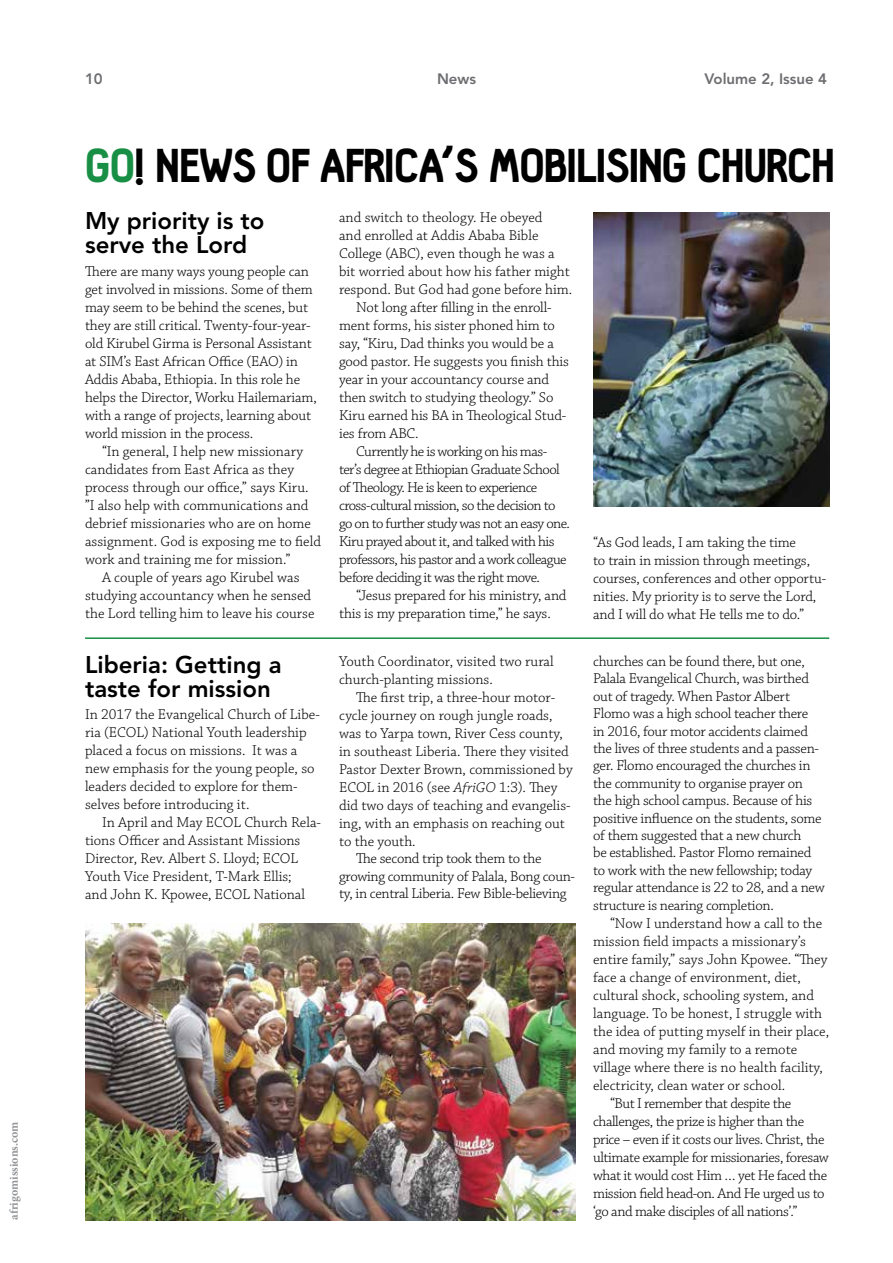
<style>
.page{position:relative;width:893px;height:1263px;background:#fff}
.page>*{position:absolute;margin:0;border:0;box-sizing:border-box;transform-origin:0 0}
.t1{font:900 46.5px "Hallosans";letter-spacing:-.03em;color:#000}
.t2{font:800 24px/24px "Avenir";color:#000}
.t3{font:300 15px/18px "Chaparral Pro";letter-spacing:-.01em;color:#000}
.t4{font:300 15px "Chaparral Pro";letter-spacing:-.04em;color:#000}
.t5{font:300 15px "Chaparral Pro";letter-spacing:-.03em;color:#000}
.t6{font:800 15px "Avenir";color:#6d6e71}
.t7{font:700 12px "Minion Pro";color:#939598}
.s1{color:#188f45}
.s2{font-style:italic}
</style>
<div class="page">
<img style="left:85px;top:924px;width:490px;height:296px">
<img style="left:593px;top:213px;width:236px;height:293px">
<hr style="left:85px;top:637px;width:744px;height:2px;background:#188f45">
<p class="t7" style="left:6px;top:1220px;width:100px;rotate:-90deg">afrigomissions.com</p>
<p class="t6" style="left:85px;top:70px;width:19px">10</p>
<p class="t6" style="left:437px;top:70px;width:41px">News</p>
<p class="t6" style="left:704px;top:70px;width:124px">Volume 2, Issue 4</p>
<h1 class="t1" style="left:85px;top:140px;width:280px"><span class="s1">GO</span>! NEWS OF AFRICA</h1>
<h1 class="t1" style="left:443px;top:140px;width:65px">’S MOBILI</h1>
<h1 class="t1" style="left:605px;top:140px;width:231px">SING CHURCH</h1>
<h2 class="t2" style="left:85px;top:209px;width:181px">My priority is to serve the Lord</h2>
<p class="t3" style="left:85px;top:263px;width:233px">There are many ways young people can get involved in missions. Some of them may seem to be behind the scenes, but they are still critical. Twenty-four-year&shy;old Kirubel Girma is Personal Assistant at SIM’s East African Office (EAO) in Addis Ababa, Ethiopia. In this role he helps the Director, Worku Hailemariam, with a range of projects, learning about world mission in the process.</p>
<p class="t3" style="left:85px;top:443px;width:237px;text-indent:17px">“In general, I help new missionary candidates from East Africa as they process through our office,” says Kiru. ”I also help with communications and debrief missionaries who are on home assignment. God is exposing me to field work and training me for mission.”</p>
<p class="t3" style="left:85px;top:569px;width:231px;text-align:center">A couple of years ago Kirubel was studying accountancy when he sensed the Lord telling him to leave his course</p>
<h2 class="t2" style="left:85px;top:653px;width:198px">Liberia: Getting a taste for mission</h2>
<p class="t3" style="left:85px;top:705px;width:236px">In 2017 the Evangelical Church of Libe&shy;ria (ECOL) National Youth leadership placed a focus on missions. It was a new emphasis for the young people, so leaders decided to explore for them&shy;selves before introducing it.</p>
<p class="t3" style="left:85px;top:813px;width:238px;text-indent:17px">In April and May ECOL Church Rela&shy;tions Officer and Assistant Missions Director, Rev. Albert S. Lloyd; ECOL Youth Vice President, T-Mark Ellis;<br>and John K. Kpowee, ECOL National</p>
<p class="t3" style="left:339px;top:209px;width:205px">and switch to theology. He obeyed</p>
<p class="t3" style="left:339px;top:227px;width:201px">and enrolled at Addis Ababa Bible</p>
<p class="t3" style="left:339px;top:245px;width:217px">College (ABC), even though he was a</p>
<p class="t3" style="left:339px;top:263px;width:232px">bit worried about how his father might</p>
<p class="t3" style="left:339px;top:281px;width:235px">respond. But God had gone before him.</p>
<p class="t3" style="left:356px;top:299px;width:197px">Not long after filling in the enroll-</p>
<p class="t3" style="left:339px;top:317px;width:217px">ment forms, his sister phoned him to</p>
<p class="t3" style="left:339px;top:335px;width:216px">say, “Kiru, Dad thinks you would be a</p>
<p class="t3" style="left:339px;top:353px;width:231px">good pastor. He suggests you finish this</p>
<p class="t3" style="left:339px;top:371px;width:211px">year in your accountancy course and</p>
<p class="t3" style="left:339px;top:389px;width:216px">then switch to studying theology.” So</p>
<p class="t3" style="left:339px;top:407px;width:229px">Kiru earned his BA in Theological Stud-</p>
<p class="t3" style="left:339px;top:425px;width:81px">ies from ABC.</p>
<p class="t4" style="left:356px;top:443px;width:193px">Currently he is working on his mas-</p>
<p class="t4" style="left:339px;top:461px;width:222px">ter’s degree at Ethiopian Graduate School</p>
<p class="t4" style="left:339px;top:479px;width:200px">of Theology. He is keen to experience</p>
<p class="t4" style="left:339px;top:497px;width:218px">cross-cultural mission, so the decision to</p>
<p class="t4" style="left:339px;top:515px;width:232px">go on to further study was not an easy one.</p>
<p class="t4" style="left:339px;top:533px;width:217px">Kiru prayed about it, and talked with his</p>
<p class="t4" style="left:339px;top:551px;width:229px">professors, his pastor and a work colleague</p>
<p class="t4" style="left:339px;top:569px;width:202px">before deciding it was the right move.</p>
<p class="t3" style="left:356px;top:587px;width:212px">“Jesus prepared for his ministry, and</p>
<p class="t3" style="left:339px;top:605px;width:213px">this is my preparation time,” he says.</p>
<p class="t3" style="left:339px;top:653px;width:216px">Youth Coordinator, visited two rural church-planting missions.</p>
<p class="t3" style="left:356px;top:689px;width:201px">The first trip, a three-hour motor-</p>
<p class="t3" style="left:339px;top:707px;width:215px">cycle journey on rough jungle roads,</p>
<p class="t3" style="left:339px;top:725px;width:225px">was to Yarpa town, River Cess county,</p>
<p class="t3" style="left:339px;top:743px;width:231px">in southeast Liberia. There they visited</p>
<p class="t3" style="left:339px;top:761px;width:235px">Pastor Dexter Brown, commissioned by</p>
<p class="t3" style="left:339px;top:779px;width:220px">ECOL in 2016 (see <span class="s2">AfriGO</span> 1:3). They</p>
<p class="t3" style="left:339px;top:797px;width:233px">did two days of teaching and evangelis-</p>
<p class="t3" style="left:339px;top:815px;width:227px">ing, with an emphasis on reaching out</p>
<p class="t3" style="left:339px;top:833px;width:78px">to the youth.</p>
<p class="t3" style="left:356px;top:850px;width:187px">The second trip took them to the</p>
<p class="t3" style="left:339px;top:868px;width:238px">growing community of Palala, Bong coun-</p>
<p class="t3" style="left:339px;top:885px;width:229px">ty, in central Liberia. Few Bible-believing</p>
<p class="t3" style="left:593px;top:534px;width:235px">“As God leads, I am taking the time<br>to train in mission through meetings, courses, conferences and other opportu&shy;nities. My priority is to serve the Lord, and I will do what He tells me to do.”</p>
<p class="t3" style="left:593px;top:653px;width:233px;line-height:17.4px">churches can be found there, but one, Palala Evangelical Church, was birthed out of tragedy. When Pastor Albert Flomo was a high school teacher there<br>in 2016, four motor accidents claimed the lives of three students and a passen&shy;ger. Flomo encouraged the churches in the community to organise prayer on the high school campus. Because of his positive influence on the students, some of them suggested that a new church<br>be established. Pastor Flomo remained to work with the new fellowship; today regular attendance is 22 to 28, and a new structure is nearing completion.</p>
<p class="t3" style="left:610px;top:914px;width:214px">“Now I understand how a call to the</p>
<p class="t3" style="left:593px;top:932px;width:214px">mission field impacts a missionary’s</p>
<p class="t3" style="left:593px;top:950px;width:236px">entire family,” says John Kpowee. “They</p>
<p class="t3" style="left:593px;top:968px;width:209px">face a change of environment, diet,</p>
<p class="t3" style="left:593px;top:986px;width:222px">cultural shock, schooling system, and</p>
<p class="t3" style="left:593px;top:1004px;width:231px">language. To be honest, I struggle with</p>
<p class="t3" style="left:593px;top:1022px;width:238px">the idea of putting myself in their place,</p>
<p class="t3" style="left:593px;top:1040px;width:206px">and moving my family to a remote</p>
<p class="t3" style="left:593px;top:1058px;width:231px">village where there is no health facility,</p>
<p class="t3" style="left:593px;top:1076px;width:193px">electricity, clean water or school.</p>
<p class="t5" style="left:610px;top:1095px;width:183px">“But I remember that despite the</p>
<p class="t5" style="left:593px;top:1113px;width:213px">challenges, the prize is higher than the</p>
<p class="t5" style="left:593px;top:1131px;width:233px">price – even if it costs our lives. Christ, the</p>
<p class="t5" style="left:593px;top:1149px;width:237px">ultimate example for missionaries, foresaw</p>
<p class="t5" style="left:593px;top:1167px;width:235px">what it would cost Him … yet He faced the</p>
<p class="t5" style="left:593px;top:1185px;width:233px">mission field head-on. And He urged us to</p>
<p class="t5" style="left:593px;top:1203px;width:206px">‘go and make disciples of all nations’.”</p>
</div>
